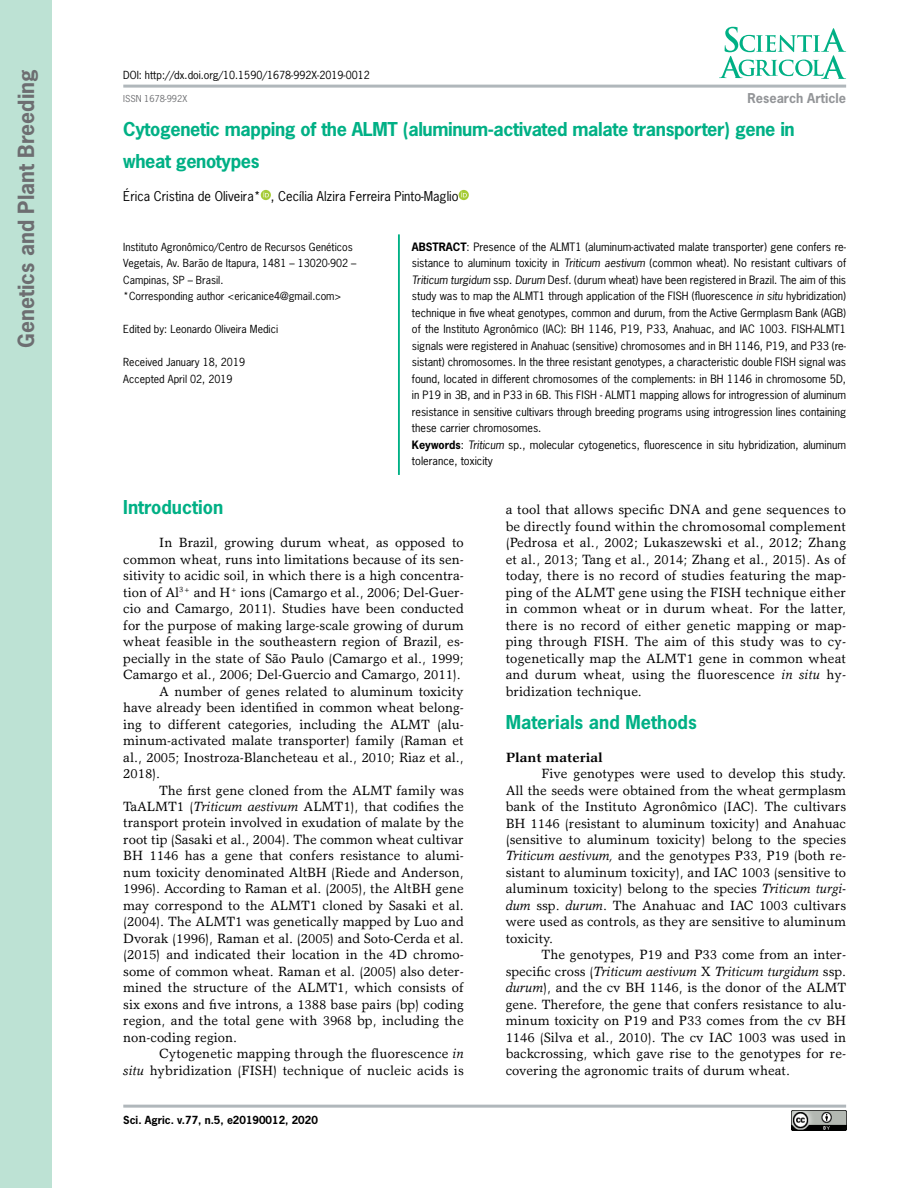
<style>
.page{position:relative;width:918px;height:1188px;background:#fff}
.page>*{position:absolute;margin:0;border:0;box-sizing:border-box;transform-origin:0 0}
.t1{font:700 21px "News Gothic";color:#6d6e71}
.t2{font:700 18px "News Gothic";letter-spacing:-.02em;color:#00b085}
.t3{font:700 18px "News Gothic";color:#00b085}
.t4{font:13.5px/16.5px "Garth Graphic";color:#000;text-align:justify}
.t5{font:700 13.5px "Garth Graphic";color:#000}
.t6{font:12.75px "News Gothic";color:#000}
.t7{font:700 12.75px "News Gothic";color:#939598}
.t8{font:10.8px/16.5px "News Gothic";color:#000}
.t9{font:10.5px/16.5px "News Gothic";color:#000}
.t10{font:700 10.5px "News Gothic";color:#000}
.t11{font:9px "News Gothic";color:#6d6e71}
.s1{font-weight:700}
.s2{font-style:italic}
</style>
<div class="page">
<svg style="left:719px;top:27px;width:127px;height:52px"></svg>
<div style="left:0;top:0;width:51px;height:1188px;background:#bde2d4"></div>
<hr style="left:123px;top:85px;width:723px;height:3px;background:#b0b7bb">
<hr style="left:123px;top:1105px;width:723px;height:3px;background:#b0b7bb">
<img style="left:791px;top:1111px;width:55px;height:19px">
<svg style="left:261px;top:190px;width:10px;height:10px"></svg>
<svg style="left:263px;top:192px;width:6px;height:5px"></svg>
<svg style="left:459px;top:190px;width:10px;height:10px"></svg>
<svg style="left:461px;top:192px;width:6px;height:5px"></svg>
<hr style="left:398px;top:234px;width:2px;height:241px;background:#00b085">
<h1 class="t1" style="left:12px;top:348px;width:279px;rotate:-90deg">Genetics and Plant Breeding</h1>
<p class="t9" style="left:123px;top:66px;width:248px">DOI: http://dx.doi.org/10.1590/1678-992X-2019-0012</p>
<p class="t11" style="left:123px;top:93px;width:65px">ISSN 1678-992X</p>
<p class="t7" style="left:748px;top:89px;width:100px">Research Article</p>
<h2 class="t2" style="left:123px;top:117px;width:673px">Cytogenetic mapping of the ALMT (aluminum-activated malate transporter) gene in</h2>
<h2 class="t2" style="left:123px;top:150px;width:138px">wheat genotypes</h2>
<p class="t6" style="left:123px;top:188px;width:337px">Érica Cristina de Oliveira* , Cecília Alzira Ferreira Pinto-Maglio</p>
<p class="t9" style="left:123px;top:239px;width:235px">Instituto Agronômico/Centro de Recursos Genéticos Vegetais, Av. Barão de Itapura, 1481 – 13020-902 – Campinas, SP – Brasil.<br>*Corresponding author &lt;ericanice4@gmail.com&gt;</p>
<p class="t9" style="left:123px;top:321px;width:156px">Edited by: Leonardo Oliveira Medici</p>
<p class="t9" style="left:123px;top:354px;width:123px">Received January 18, 2019<br>Accepted April 02, 2019</p>
<p class="t8" style="left:412px;top:238px;width:436px"><span class="s1">ABSTRACT</span>: Presence of the ALMT1 (aluminum-activated malate transporter) gene confers re&shy;sistance to aluminum toxicity in <span class="s2">Triticum aestivum</span> (common wheat). No resistant cultivars of <span class="s2">Triticum turgidum</span> ssp. <span class="s2">Durum</span> Desf. (durum wheat) have been registered in Brazil. The aim of this study was to map the ALMT1 through application of the FISH (fluorescence <span class="s2">in situ</span> hybridization) technique in five wheat genotypes, common and durum, from the Active Germplasm Bank (AGB) of the Instituto Agronômico (IAC): BH 1146, P19, P33, Anahuac, and IAC 1003. FISH-ALMT1 signals were registered in Anahuac (sensitive) chromosomes and in BH 1146, P19, and P33 (re&shy;sistant) chromosomes. In the three resistant genotypes, a characteristic double FISH signal was found, located in different chromosomes of the complements: in BH 1146 in chromosome 5D, in P19 in 3B, and in P33 in 6B. This FISH - ALMT1 mapping allows for introgression of aluminum resistance in sensitive cultivars through breeding programs using introgression lines containing these carrier chromosomes.<br><span class="s1">Keywords</span>: <span class="s2">Triticum</span> sp., molecular cytogenetics, fluorescence in situ hybridization, aluminum tolerance, toxicity</p>
<h2 class="t3" style="left:123px;top:496px;width:101px">Introduction</h2>
<p class="t4" style="left:159px;top:534px;width:306px">In Brazil, growing durum wheat, as opposed to</p>
<p class="t4" style="left:123px;top:551px;width:342px">common wheat, runs into limitations because of its sen-</p>
<p class="t4" style="left:123px;top:567px;width:342px">sitivity to acidic soil, in which there is a high concentra-</p>
<p class="t4" style="left:123px;top:584px;width:342px">tion of Al<sup>3+</sup> and H<sup>+</sup> ions (Camargo et al., 2006; Del-Guer-</p>
<p class="t4" style="left:123px;top:600px;width:342px">cio and Camargo, 2011). Studies have been conducted</p>
<p class="t4" style="left:123px;top:617px;width:342px">for the purpose of making large-scale growing of durum</p>
<p class="t4" style="left:123px;top:633px;width:342px">wheat feasible in the southeastern region of Brazil, es-</p>
<p class="t4" style="left:123px;top:650px;width:342px">pecially in the state of São Paulo (Camargo et al., 1999;</p>
<p class="t4" style="left:123px;top:666px;width:339px">Camargo et al., 2006; Del-Guercio and Camargo, 2011).</p>
<p class="t4" style="left:159px;top:683px;width:306px">A number of genes related to aluminum toxicity</p>
<p class="t4" style="left:123px;top:699px;width:342px">have already been identified in common wheat belong-</p>
<p class="t4" style="left:123px;top:716px;width:342px">ing to different categories, including the ALMT (alu-</p>
<p class="t4" style="left:123px;top:732px;width:342px">minum-activated malate transporter) family (Raman et</p>
<p class="t4" style="left:123px;top:749px;width:342px">al., 2005; Inostroza-Blancheteau et al., 2010; Riaz et al.,</p>
<p class="t4" style="left:123px;top:765px;width:38px">2018).</p>
<p class="t4" style="left:159px;top:782px;width:306px">The first gene cloned from the ALMT family was</p>
<p class="t4" style="left:123px;top:798px;width:342px">TaALMT1 (<span class="s2">Triticum aestivum</span> ALMT1), that codifies the</p>
<p class="t4" style="left:123px;top:814px;width:342px">transport protein involved in exudation of malate by the</p>
<p class="t4" style="left:123px;top:831px;width:342px">root tip (Sasaki et al., 2004). The common wheat cultivar</p>
<p class="t4" style="left:123px;top:847px;width:342px">BH 1146 has a gene that confers resistance to alumi-</p>
<p class="t4" style="left:123px;top:864px;width:342px">num toxicity denominated AltBH (Riede and Anderson,</p>
<p class="t4" style="left:123px;top:880px;width:342px">1996). According to Raman et al. (2005), the AltBH gene</p>
<p class="t4" style="left:123px;top:897px;width:342px">may correspond to the ALMT1 cloned by Sasaki et al.</p>
<p class="t4" style="left:123px;top:913px;width:342px">(2004). The ALMT1 was genetically mapped by Luo and</p>
<p class="t4" style="left:123px;top:930px;width:342px">Dvorak (1996), Raman et al. (2005) and Soto-Cerda et al.</p>
<p class="t4" style="left:123px;top:946px;width:342px">(2015) and indicated their location in the 4D chromo-</p>
<p class="t4" style="left:123px;top:963px;width:342px">some of common wheat. Raman et al. (2005) also deter-</p>
<p class="t4" style="left:123px;top:979px;width:342px">mined the structure of the ALMT1, which consists of</p>
<p class="t4" style="left:123px;top:996px;width:342px">six exons and five introns, a 1388 base pairs (bp) coding</p>
<p class="t4" style="left:123px;top:1012px;width:342px">region, and the total gene with 3968 bp, including the</p>
<p class="t4" style="left:123px;top:1029px;width:115px">non-coding region.</p>
<p class="t4" style="left:159px;top:1045px;width:306px">Cytogenetic mapping through the fluorescence <span class="s2">in</span></p>
<p class="t4" style="left:123px;top:1062px;width:342px"><span class="s2">situ</span> hybridization (FISH) technique of nucleic acids is</p>
<p class="t10" style="left:123px;top:1113px;width:196px">Sci. Agric. v.77, n.5, e20190012, 2020</p>
<p class="t4" style="left:506px;top:501px;width:342px">a tool that allows specific DNA and gene sequences to be directly found within the chromosomal complement (Pedrosa et al., 2002; Lukaszewski et al., 2012; Zhang et al., 2013; Tang et al., 2014; Zhang et al., 2015). As of today, there is no record of studies featuring the map&shy;ping of the ALMT gene using the FISH technique either in common wheat or in durum wheat. For the latter, there is no record of either genetic mapping or map&shy;ping through FISH. The aim of this study was to cy&shy;togenetically map the ALMT1 gene in common wheat and durum wheat, using the fluorescence <span class="s2">in situ</span> hy&shy;bridization technique.</p>
<h2 class="t3" style="left:506px;top:710px;width:193px">Materials and Methods</h2>
<p class="t5" style="left:506px;top:749px;width:98px">Plant material</p>
<p class="t4" style="left:506px;top:765px;width:342px;text-indent:36px">Five genotypes were used to develop this study.<br>All the seeds were obtained from the wheat germplasm bank of the Instituto Agronômico (IAC). The cultivars BH 1146 (resistant to aluminum toxicity) and Anahuac (sensitive to aluminum toxicity) belong to the species <span class="s2">Triticum aestivum,</span> and the genotypes P33, P19 (both re&shy;sistant to aluminum toxicity), and IAC 1003 (sensitive to aluminum toxicity) belong to the species <span class="s2">Triticum turgi&shy;dum</span> ssp. <span class="s2">durum</span>. The Anahuac and IAC 1003 cultivars were used as controls, as they are sensitive to aluminum toxicity.</p>
<p class="t4" style="left:506px;top:946px;width:342px;text-indent:36px">The genotypes, P19 and P33 come from an inter&shy;specific cross (<span class="s2">Triticum aestivum</span> X <span class="s2">Triticum turgidum</span> ssp. <span class="s2">durum</span>), and the cv BH 1146, is the donor of the ALMT gene. Therefore, the gene that confers resistance to alu&shy;minum toxicity on P19 and P33 comes from the cv BH 1146 (Silva et al., 2010). The cv IAC 1003 was used in backcrossing, which gave rise to the genotypes for re&shy;covering the agronomic traits of durum wheat.</p>
</div>
